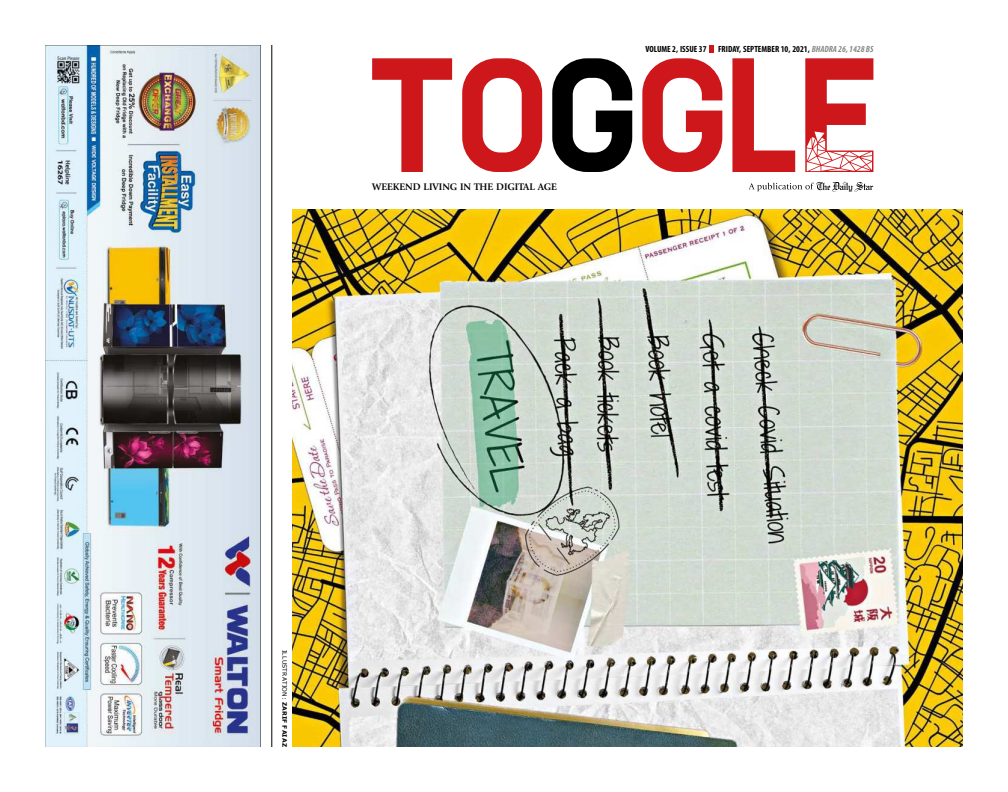
<style>
.page{position:relative;width:1008px;height:792px;background:#fff}
.page>*{position:absolute;margin:0;border:0;box-sizing:border-box;transform-origin:0 0}
.t1{font:700 10px "Giovanni Std";color:#000}
.t2{font:700 condensed 9px "Myriad";color:#000}
.t3{font:6px "Verdana";letter-spacing:.035em;color:#000}
.s1{font-style:italic;color:#878786}
.s2{font-weight:700}
</style>
<div class="page">
<img style="left:45px;top:45px;width:216px;height:702px">
<hr style="left:272px;top:45px;width:1px;height:702px;background:#000">
<svg style="left:709px;top:45px;width:5px;height:7px"></svg>
<svg style="left:749px;top:181px;width:125px;height:11px"></svg>
<svg style="left:372px;top:58px;width:501px;height:114px"></svg>
<svg style="left:552px;top:58px;width:80px;height:114px"></svg>
<img style="left:292px;top:210px;width:671px;height:537px">
<p class="t1" style="left:372px;top:180px;width:186px">WEEKEND LIVING IN THE DIGITAL AGE</p>
<p class="t2" style="left:645px;top:46px;width:63px">VOLUME 2, ISSUE 37</p>
<p class="t2" style="left:718px;top:46px;width:157px">FRIDAY, SEPTEMBER 10, 2021, <span class="s1">BHADRA 26, 1428 BS</span></p>
<p class="t3" style="left:288px;top:650px;width:99px;rotate:90deg">ILLUSTRATION: <span class="s2">ZARIF FAIAZ</span></p>
</div>
